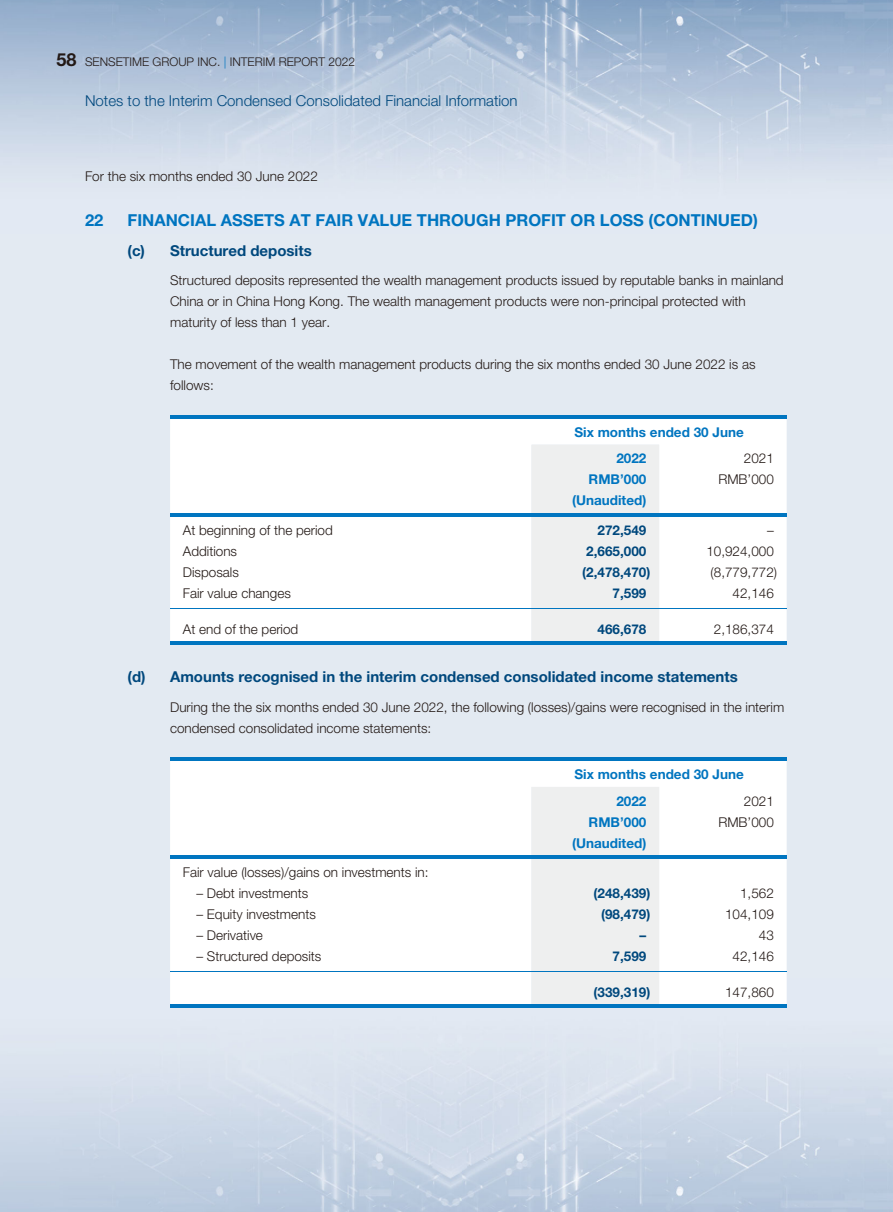
<style>
.page{position:relative;width:893px;height:1212px;background:#e3eaf2}
.page>*{position:absolute;margin:0;border:0;box-sizing:border-box;transform-origin:0 0}
.t1{font:700 16.5px "Helvetica Neue LT Std";color:#0075c0}
.t2{font:700 15px "Helvetica Neue LT Std";color:#00487d}
.t3{font:300 15px "Helvetica Neue LT Std";color:#00487d}
.t4{font:300 13.5px/21px "Helvetica Neue LT Std";color:#231916}
.t5{font:700 13.5px/26.5px "Helvetica Neue LT Std";color:#0075c0}
.t6{font:700 13.5px "Helvetica Neue LT Std";color:#00487d}
.t7{font:300 12px "Helvetica Neue LT Std";color:#231916}
.s1{font-weight:700;font-size:18px}
.s2{color:#0075c0}
</style>
<div class="page">
<img style="left:0;top:1067px;width:893px;height:145px">
<img style="left:0;top:0;width:893px;height:170px">
<div style="left:170px;top:418px;width:617px;height:224px;background:#fff"></div>
<div style="left:531px;top:445px;width:128px;height:197px;background:#eeefef"></div>
<hr style="left:170px;top:415px;width:617px;height:3px;background:#0075c0">
<hr style="left:170px;top:513px;width:617px;height:3px;background:#0075c0">
<hr style="left:170px;top:608px;width:617px;height:1px;background:#0075c0">
<hr style="left:170px;top:642px;width:617px;height:3px;background:#0075c0">
<div style="left:170px;top:760px;width:617px;height:245px;background:#fff"></div>
<div style="left:531px;top:787px;width:128px;height:218px;background:#eeefef"></div>
<hr style="left:170px;top:757px;width:617px;height:3px;background:#0075c0">
<hr style="left:170px;top:855px;width:617px;height:3px;background:#0075c0">
<hr style="left:170px;top:971px;width:617px;height:1px;background:#0075c0">
<hr style="left:170px;top:1005px;width:617px;height:3px;background:#0075c0">
<p class="t7" style="left:57px;top:57px;width:300px"><span class="s1">58</span> SENSETIME GROUP INC. <span class="s2">|</span> INTERIM REPORT 2022</p>
<p class="t3" style="left:85px;top:95px;width:434px">Notes to the Interim Condensed Consolidated Financial Information</p>
<p class="t4" style="left:85px;top:168px;width:234px">For the six months ended 30 June 2022</p>
<p class="t1" style="left:85px;top:215px;width:20px">22</p>
<p class="t1" style="left:128px;top:215px;width:632px">FINANCIAL ASSETS AT FAIR VALUE THROUGH PROFIT OR LOSS (CONTINUED)</p>
<p class="t2" style="left:128px;top:245px;width:186px">(c) Structured deposits</p>
<p class="t4" style="left:170px;top:272px;width:615px">Structured deposits represented the wealth management products issued by reputable banks in mainland<br>China or in China Hong Kong. The wealth management products were non-principal protected with maturity of less than 1 year.</p>
<p class="t4" style="left:170px;top:356px;width:587px">The movement of the wealth management products during the six months ended 30 June 2022 is as follows:</p>
<p class="t5" style="left:616px;top:420px;width:129px;text-indent:-42px">Six months ended 30 June<br>2022</p>
<p class="t4" style="left:744px;top:450px;width:32px">2021</p>
<p class="t5" style="left:589px;top:468px;width:59px">RMB’000</p>
<p class="t4" style="left:718px;top:471px;width:57px">RMB’000</p>
<p class="t5" style="left:572px;top:489px;width:76px">(Unaudited)</p>
<p class="t4" style="left:183px;top:521px;width:152px">At beginning of the period</p>
<p class="t6" style="left:598px;top:525px;width:50px">272,549</p>
<p class="t4" style="left:767px;top:521px;width:8px">–</p>
<p class="t4" style="left:183px;top:542px;width:56px">Additions</p>
<p class="t6" style="left:586px;top:546px;width:62px">2,665,000</p>
<p class="t4" style="left:706px;top:542px;width:69px">10,924,000</p>
<p class="t4" style="left:183px;top:563px;width:57px">Disposals</p>
<p class="t6" style="left:582px;top:567px;width:70px">(2,478,470)</p>
<p class="t4" style="left:711px;top:563px;width:68px">(8,779,772)</p>
<p class="t4" style="left:183px;top:584px;width:110px">Fair value changes</p>
<p class="t6" style="left:613px;top:588px;width:35px">7,599</p>
<p class="t4" style="left:733px;top:584px;width:43px">42,146</p>
<p class="t4" style="left:183px;top:620px;width:117px">At end of the period</p>
<p class="t6" style="left:598px;top:624px;width:50px">466,678</p>
<p class="t4" style="left:714px;top:620px;width:62px">2,186,374</p>
<p class="t2" style="left:128px;top:671px;width:612px">(d) Amounts recognised in the interim condensed consolidated income statements</p>
<p class="t4" style="left:170px;top:698px;width:616px">During the the six months ended 30 June 2022, the following (losses)/gains were recognised in the interim condensed consolidated income statements:</p>
<p class="t5" style="left:616px;top:763px;width:129px;text-indent:-42px">Six months ended 30 June<br>2022</p>
<p class="t4" style="left:744px;top:792px;width:32px">2021</p>
<p class="t5" style="left:589px;top:810px;width:59px">RMB’000</p>
<p class="t4" style="left:718px;top:813px;width:57px">RMB’000</p>
<p class="t5" style="left:572px;top:831px;width:76px">(Unaudited)</p>
<p class="t4" style="left:183px;top:863px;width:247px">Fair value (losses)/gains on investments in:</p>
<p class="t4" style="left:196px;top:884px;width:113px">– Debt investments</p>
<p class="t6" style="left:594px;top:888px;width:58px">(248,439)</p>
<p class="t4" style="left:740px;top:884px;width:35px">1,562</p>
<p class="t4" style="left:196px;top:905px;width:121px">– Equity investments</p>
<p class="t6" style="left:601px;top:909px;width:51px">(98,479)</p>
<p class="t4" style="left:725px;top:905px;width:50px">104,109</p>
<p class="t4" style="left:196px;top:926px;width:68px">– Derivative</p>
<p class="t6" style="left:640px;top:930px;width:8px">–</p>
<p class="t4" style="left:759px;top:926px;width:17px">43</p>
<p class="t4" style="left:196px;top:947px;width:127px">– Structured deposits</p>
<p class="t6" style="left:613px;top:951px;width:35px">7,599</p>
<p class="t4" style="left:733px;top:947px;width:43px">42,146</p>
<p class="t6" style="left:594px;top:987px;width:58px">(339,319)</p>
<p class="t4" style="left:725px;top:983px;width:50px">147,860</p>
</div>
